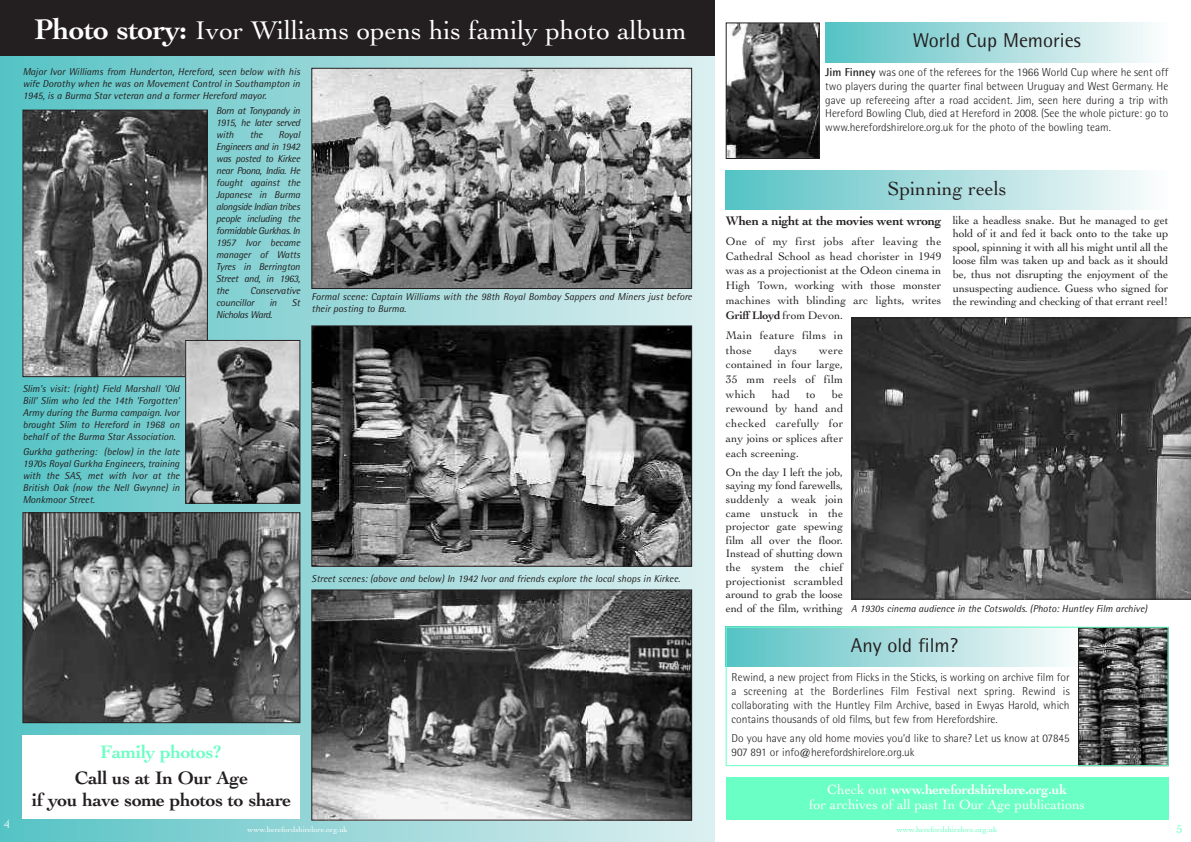
<style>
.page{position:relative;width:1191px;height:842px;background:#fff}
.page>*{position:absolute;margin:0;border:0;box-sizing:border-box;transform-origin:0 0}
.t1{font:27px "Cochin+SXNAMI";color:#fff}
.t2{font:20px "Rotis Semi Sans+OYDGVA";color:#231f20}
.t3{font:20px "Cochin+ZYTWDE";color:#231f20}
.t4{font:19px/21.8px "Cochin Bold+ZEQVVE";letter-spacing:-.02em;color:#231f20;text-align:center}
.t5{font:19px "Cochin Bold+ZEQVVE";letter-spacing:-.02em;color:#6affc4}
.t6{font:14px "Cochin+ZYTWDE";color:#fff}
.t7{font:14px "Cochin Bold+HREEXK";letter-spacing:-.02em;color:#fff}
.t8{font:13px "Cochin Bold+HREEXK";letter-spacing:-.02em;color:#231f20}
.t9{font:12px "Cochin+SXNAMI";color:#fff}
.t10{font:12px "Cochin+ZYTWDE";color:#6affc4}
.t11{font:11.5px/13.6px "Cochin+ZYTWDE";color:#231f20;text-align:justify}
.t12{font:11.5px/13.8px "Rotis Semi Sans Light+EOSOZZ";color:#231f20;text-align:justify}
.t13{font:11.5px/14.7px "Cochin+ZYTWDE";letter-spacing:.02em;color:#231f20}
.t14{font:11.5px "Cochin Bold+HREEXK";letter-spacing:-.035em;color:#231f20}
.t15{font:10px/12px "Rotis Semi Sans Italic+VUHLEA";color:#231f20;text-align:justify}
.t16{font:10px "Rotis Semi Sans Italic+KVBERE";color:#231f20}
.t17{font:10px "Rotis Semi Sans Italic+VUHLEA";letter-spacing:-.035em;color:#231f20}
.t18{font:8px "Cochin+SXNAMI";color:#fff}
.t19{font:8px "Cochin+ZYTWDE";color:#6affc4}
.s1{font-family:"Cochin Bold+ZEQVVE";font-size:30px}
.s2{font-family:"Cochin+ZYTWDE"}
.s3{font-family:"Rotis Semi Sans Italic+KVBERE"}
.s4{font-family:"Rotis Semi Sans Bold+JQKWQY"}
</style>
<div class="page">
<div style="left:0;top:0;width:595px;height:57px;background:#231f20"></div>
<img style="left:0;top:57px;width:587px;height:785px">
<svg style="left:311px;top:68px;width:276px;height:221px;background:#929292"></svg>
<svg style="left:311px;top:326px;width:276px;height:240px;background:#585959"></svg>
<svg style="left:311px;top:590px;width:276px;height:230px;background:#6d6d6d"></svg>
<img style="left:25px;top:514px;width:273px;height:207px">
<div style="left:23px;top:512px;width:277px;height:211px;border:1px solid #231f20"></div>
<img style="left:25px;top:112px;width:181px;height:263px">
<div style="left:23px;top:110px;width:185px;height:267px;border:1px solid #231f20"></div>
<div style="left:23px;top:735px;width:277px;height:84px;background:#fff"></div>
<img style="left:187px;top:342px;width:111px;height:160px">
<div style="left:185px;top:340px;width:115px;height:164px;border:1px solid #231f20"></div>
<div style="left:587px;top:0;width:127px;height:57px;background:#231f20"></div>
<img style="left:587px;top:57px;width:127px;height:785px">
<div style="left:726px;top:777px;width:442px;height:42px;background:#6affc4"></div>
<svg style="left:587px;top:68px;width:105px;height:221px;background:#919191"></svg>
<svg style="left:587px;top:326px;width:105px;height:240px;background:#595959"></svg>
<svg style="left:587px;top:590px;width:105px;height:230px;background:#525252"></svg>
<img style="left:825px;top:23px;width:327px;height:39px">
<img style="left:728px;top:25px;width:89px;height:132px">
<div style="left:726px;top:23px;width:93px;height:136px;border:1px solid #231f20"></div>
<img style="left:726px;top:170px;width:421px;height:40px">
<svg style="left:851px;top:317px;width:340px;height:282px;background:#444"></svg>
<img style="left:728px;top:629px;width:338px;height:38px">
<img style="left:1080px;top:629px;width:86px;height:135px">
<div style="left:1078px;top:627px;width:90px;height:139px;border:1px solid #231f20"></div>
<div style="left:726px;top:627px;width:442px;height:139px;border:1px solid #6affc4"></div>
<p class="t9" style="left:4px;top:817px;width:7px">4</p>
<h1 class="t1" style="left:34px;top:15px;width:654px"><span class="s1">Photo story:</span> Ivor Williams opens his family pho<span class="s2">to album</span></h1>
<p class="t15" style="left:23px;top:67px;width:279px">Major Ivor Williams from Hunderton, Hereford, seen below with his wife Dorothy when he was on Movement Control in Southampton in 1945, is a Burma Star veteran and a former Hereford mayor.</p>
<p class="t15" style="left:216px;top:105px;width:85px">Born at Tonypandy in 1915, he later served with</p>
<p class="t15" style="left:216px;top:129px;width:85px;text-indent:62px">Royal Engineers and in 1942 was posted to Kirkee near Poona, India. He fought against the Japanese in Burma alongside Indian tribes people including the formidable Gurkhas. In 1957 Ivor became manager of Watts Tyres in Berrington Street and, in 1963, the</p>
<p class="t15" style="left:250px;top:129px;width:14px">the</p>
<p class="t15" style="left:216px;top:285px;width:85px;text-indent:34px">Conservative councillor</p>
<p class="t15" style="left:269px;top:297px;width:9px">in</p>
<p class="t15" style="left:292px;top:297px;width:10px">St</p>
<p class="t17" style="left:216px;top:311px;width:58px">Nicholas Ward.</p>
<p class="t15" style="left:311px;top:292px;width:382px">Formal scene: Captain Williams with the 98th Royal Bombay Sapp<span class="s3">ers and Miners just before </span>their posting to Burma.</p>
<p class="t15" style="left:23px;top:384px;width:158px">Slim's visit: (right) Field Marshall ‘Old Bill’ Slim who led the 14th 'Forgotten' Army during the Burma campaign. Ivor brought Slim to Hereford in 1968 on behalf of the Burma Star Association.</p>
<p class="t15" style="left:23px;top:447px;width:158px">Gurkha gathering: (below) in the late 1970s Royal Gurkha Engineers, training with the SAS, met with Ivor at the British Oak (now the Nell Gwynne) in Monkmoor Street.</p>
<p class="t15" style="left:311px;top:573px;width:370px">Street scenes: (above and below) In 1942 Ivor and friends explore t<span class="s3">he local shops in Kirkee.</span></p>
<h2 class="t2" style="left:912px;top:33px;width:169px">World Cup Memories</h2>
<p class="t12" style="left:825px;top:66px;width:344px"><span class="s4">Jim Finney</span> was one of the referees for the 1966 World Cup where he sent off two players during the quarter final between Uruguay and West Germany. He gave up refereeing after a road accident. Jim, seen here during a trip with Hereford Bowling Club, died at Hereford in 2008. (See the whole picture: go to www.herefordshirelore.org.uk for the photo of the bowling team.</p>
<h2 class="t3" style="left:887px;top:177px;width:121px">Spinning reels</h2>
<h3 class="t8" style="left:726px;top:213px;width:217px">When a night at the movies went wrong</h3>
<p class="t11" style="left:726px;top:234px;width:217px;line-height:14.7px">One of my first jobs after leaving the Cathedral School as head chorister in 1949 was as a projectionist at the Odeon cinema in High Town, working with those monster machines with blinding arc lights, writes</p>
<p class="t14" style="left:726px;top:308px;width:119px">Griff Lloyd <span class="s2">from Devon.</span></p>
<p class="t13" style="left:726px;top:328px;width:119px">Main feature films in those</p>
<p class="t11" style="left:952px;top:213px;width:217px">like a headless snake. But he managed to get hold of it and fed it back onto to the take up spool, spinning it with all his might until all the loose film was taken up and back as it should be, thus not disrupting the enjoyment of the unsuspecting audience. Guess who signed for the rewinding and checking of that errant reel!</p>
<p class="t11" style="left:774px;top:343px;width:24px">days</p>
<p class="t11" style="left:726px;top:343px;width:119px;line-height:14.7px;text-indent:93px">were contained in four large, 35 mm reels of film which</p>
<p class="t11" style="left:726px;top:387px;width:119px;line-height:14.7px;text-indent:106px">be rewound by hand and checked carefully for any joins or splices after each screening.</p>
<p class="t11" style="left:726px;top:465px;width:119px">On the day I left the job, saying my fond farewells, suddenly a weak join came unstuck in the projector gate spewing film all over the floor.<br>Instead of shutting down the system the chief projectionist scrambled around to grab the loose end of the film, writhing</p>
<p class="t11" style="left:772px;top:387px;width:20px">had</p>
<p class="t11" style="left:806px;top:387px;width:11px">to</p>
<p class="t16" style="left:851px;top:605px;width:297px">A 1930s cinema audience in the Cotswolds. (Photo: Huntley Film archive)</p>
<h2 class="t2" style="left:851px;top:638px;width:108px">Any old film?</h2>
<p class="t12" style="left:731px;top:672px;width:340px">Rewind, a new project from Flicks in the Sticks, is working on archive film for a screening at the Borderlines Film Festival next spring. Rewind is collaborating with the Huntley Film Archive, based in Ewyas Harold, which contains thousands of old films, but few from Herefordshire.</p>
<p class="t12" style="left:731px;top:733px;width:340px">Do you have any old home movies you’d like to share? Let us know at 07845<br>907 891 or info@herefordshirelore.org.uk</p>
<h3 class="t5" style="left:100px;top:741px;width:123px">Family photos?</h3>
<h3 class="t4" style="left:32px;top:766px;width:261px">Call us at In Our Age<br>if you have some photos to share</h3>
<p class="t18" style="left:247px;top:825px;width:102px">www.herefordshirelore.org.uk</p>
<p class="t10" style="left:1176px;top:823px;width:7px">5</p>
<h3 class="t7" style="left:827px;top:781px;width:241px"><span class="s2">Check out</span> www.herefordshirelore.org.uk</h3>
<h3 class="t6" style="left:809px;top:796px;width:277px">for archives of all past In Our Age publications</h3>
<p class="t19" style="left:897px;top:825px;width:102px">www.herefordshirelore.org.uk</p>
</div>
